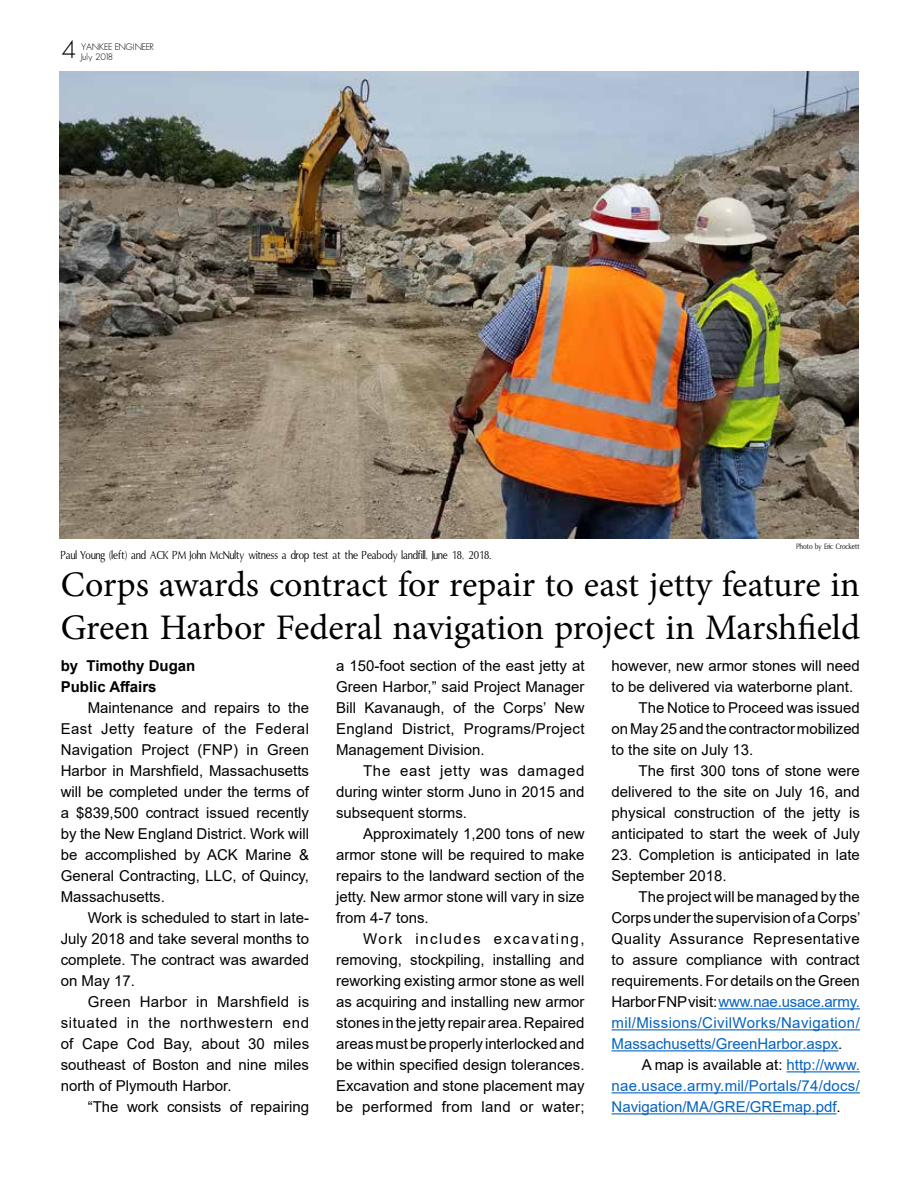
<style>
.page{position:relative;width:918px;height:1188px;background:#fff}
.page>*{position:absolute;margin:0;border:0;box-sizing:border-box;transform-origin:0 0}
.t1{font:36px/43.2px "Minion Pro";color:#000}
.t2{font:300 24px "Futura";color:#000}
.t3{font:15px/21px "Arial";color:#000;text-align:justify}
.t4{font:15px/21px "Arial";letter-spacing:.015em;color:#0563c1;text-align:justify}
.t5{font:700 15px/21px "Arial";color:#000}
.t6{font:13.5px "Oxford Th";color:#000}
.t7{font:300 9px/10.8px "Futura";color:#000}
.t8{font:9px "Oxford Th";color:#000}
.s1{color:#0563c1}
.s2{color:#000}
</style>
<div class="page">
<hr style="left:719px;top:1008px;width:141px;height:1px;background:#0563c1">
<hr style="left:612px;top:1029px;width:248px;height:1px;background:#0563c1">
<hr style="left:612px;top:1050px;width:226px;height:1px;background:#0563c1">
<hr style="left:787px;top:1071px;width:73px;height:1px;background:#0563c1">
<hr style="left:612px;top:1092px;width:248px;height:1px;background:#0563c1">
<hr style="left:612px;top:1113px;width:225px;height:1px;background:#0563c1">
<img style="left:59px;top:71px;width:800px;height:467px">
<h2 class="t2" style="left:61px;top:34px;width:17px">4</h2>
<p class="t7" style="left:81px;top:41px;width:74px">YANKEE ENGINEER<br>July 2018</p>
<p class="t6" style="left:61px;top:548px;width:432px">Paul Young (left) and ACK PM John McNulty witness a drop test at the Peabody landfill, June 18, 2018.</p>
<p class="t8" style="left:797px;top:541px;width:65px">Photo by Eric Crockett</p>
<h1 class="t1" style="left:61px;top:563px;width:801px">Corps awards contract for repair to east jetty feature in<br>Green Harbor Federal navigation project in Marshfield</h1>
<p class="t3" style="left:612px;top:655px;width:250px">however, new armor stones will need</p>
<p class="t3" style="left:612px;top:676px;width:243px">to be delivered via waterborne plant.</p>
<p class="t3" style="left:639px;top:697px;width:223px">The Notice to Proceed was issued</p>
<p class="t3" style="left:612px;top:718px;width:250px">on May 25 and the contractor mobilized</p>
<p class="t3" style="left:612px;top:739px;width:143px">to the site on July 13.</p>
<p class="t3" style="left:639px;top:760px;width:223px">The first 300 tons of stone were</p>
<p class="t3" style="left:612px;top:781px;width:250px">delivered to the site on July 16, and</p>
<p class="t3" style="left:612px;top:802px;width:250px">physical construction of the jetty is</p>
<p class="t3" style="left:612px;top:823px;width:250px">anticipated to start the week of July</p>
<p class="t3" style="left:612px;top:844px;width:250px">23. Completion is anticipated in late<br>September 2018.</p>
<p class="t3" style="left:612px;top:886px;width:250px;text-indent:27px">The project will be managed by the Corps under the supervision of a Corps’ Quality Assurance Representative to assure compliance with contract requirements. For details on the Green Harbor FNP visit: <span class="s1">www.nae.usace.army. mil/Missions/CivilWorks/Navigation/ Massachusetts/GreenHarbor.aspx</span>.</p>
<p class="t4" style="left:612px;top:1054px;width:250px;text-indent:30px"><span class="s2">A map is available at:</span> http://www. nae.usace.army.mil/Portals/74/docs/ Navigation/MA/GRE/GREmap.pdf<span class="s2">.</span></p>
<p class="t3" style="left:336px;top:655px;width:250px">a 150-foot section of the east jetty at Green Harbor,” said Project Manager Bill Kavanaugh, of the Corps’ New England District, Programs/Project Management Division.</p>
<p class="t3" style="left:336px;top:760px;width:250px;text-indent:27px">The east jetty was damaged during winter storm Juno in 2015 and subsequent storms.</p>
<p class="t3" style="left:336px;top:823px;width:250px;text-indent:27px">Approximately 1,200 tons of new armor stone will be required to make repairs to the landward section of the jetty. New armor stone will vary in size from 4-7 tons.</p>
<p class="t3" style="left:336px;top:928px;width:250px;text-indent:27px">Work includes excavating, removing, stockpiling, installing and reworking existing armor stone as well as acquiring and installing new armor stones in the jetty repair area. Repaired areas must be properly interlocked and be within specified design tolerances.<br>Excavation and stone placement may be performed from land or water;</p>
<p class="t5" style="left:61px;top:656px;width:136px">by Timothy Dugan<br>Public Affairs</p>
<p class="t3" style="left:61px;top:697px;width:250px;text-indent:27px">Maintenance and repairs to the East Jetty feature of the Federal Navigation Project (FNP) in Green Harbor in Marshfield, Massachusetts will be completed under the terms of a $839,500 contract issued recently by the New England District. Work will be accomplished by ACK Marine &amp; General Contracting, LLC, of Quincy, Massachusetts.</p>
<p class="t3" style="left:61px;top:907px;width:250px;text-indent:27px">Work is scheduled to start in late-July 2018 and take several months to complete. The contract was awarded on May 17.</p>
<p class="t3" style="left:61px;top:991px;width:250px;text-indent:27px">Green Harbor in Marshfield is situated in the northwestern end of Cape Cod Bay, about 30 miles southeast of Boston and nine miles north of Plymouth Harbor.</p>
<p class="t3" style="left:88px;top:1096px;width:223px">“The work consists of repairing</p>
</div>
